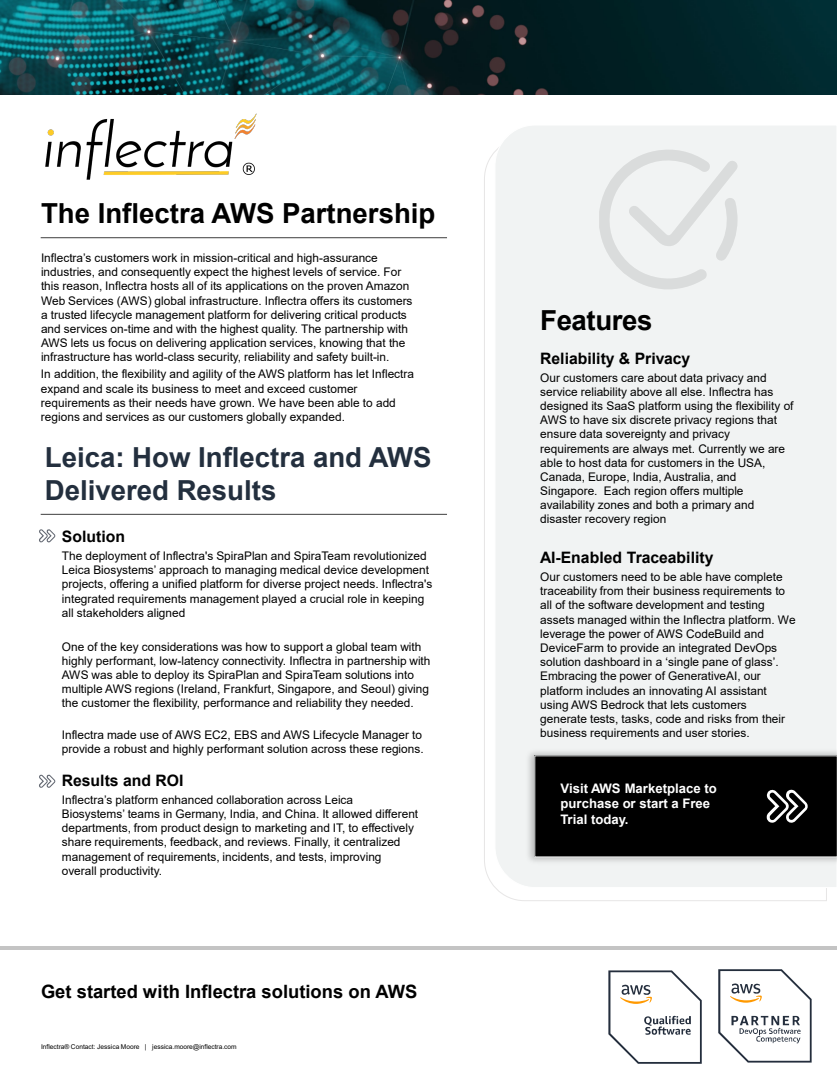
<style>
.page{position:relative;width:837px;height:1083px;background:#fff}
.page>*{position:absolute;margin:0;border:0;box-sizing:border-box;transform-origin:0 0}
.t1{font:700 27.65px/33.2px "Arial";color:#232f3e}
.t2{font:700 27.65px "Arial";color:#000}
.t3{font:700 18.38px "Arial";color:#000}
.t4{font:700 15.75px "Arial";color:#000}
.t5{font:700 13.12px/15.8px "Arial";letter-spacing:.005em;color:#fff}
.t6{font:11.9px/14.2px "Arial";color:#000}
.t7{font:6.65px "Arial";color:#000}
</style>
<div class="page">
<svg style="left:484px;top:152px;width:343px;height:749px"></svg>
<div style="left:494px;top:126px;width:342px;height:762px;background:#f1f3f3"></div>
<img style="left:522px;top:745px;width:315px;height:122px">
<hr style="left:41px;top:514px;width:406px;height:1px;background:#000">
<div style="left:534px;top:755px;width:303px;height:102px;background:#000"></div>
<hr style="left:1px;top:946px;width:836px;height:3px;background:#c4c4c4">
<svg style="left:599px;top:149px;width:138px;height:140px"></svg>
<svg style="left:39px;top:529px;width:16px;height:13px"></svg>
<svg style="left:39px;top:774px;width:16px;height:14px"></svg>
<hr style="left:41px;top:238px;width:406px;height:1px;background:#000">
<img style="left:0;top:0;width:837px;height:94px">
<svg style="left:718px;top:969px;width:93px;height:93px"></svg>
<svg style="left:608px;top:970px;width:94px;height:94px"></svg>
<img style="left:45px;top:113px;width:212px;height:67px">
<p class="t2" style="left:41px;top:194px;width:396px">The Inflectra AWS Partnership</p>
<p class="t6" style="left:41px;top:251px;width:373px">Inflectra’s customers work in mission-critical and high-assurance industries, and consequently expect the highest levels of service. For this reason, Inflectra hosts all of its applications on the proven Amazon Web Services (AWS) global infrastructure. Inflectra offers its customers a trusted lifecycle management platform for delivering critical products and services on-time and with the highest quality. The partnership with AWS lets us focus on delivering application services, knowing that the infrastructure has world-class security, reliability and safety built-in.</p>
<p class="t6" style="left:41px;top:367px;width:375px">In addition, the flexibility and agility of the AWS platform has let Inflectra expand and scale its business to meet and exceed customer requirements as their needs have grown. We have been able to add regions and services as our customers globally expanded.</p>
<p class="t1" style="left:45px;top:441px;width:388px">Leica: How Inflectra and AWS<br>Delivered Results</p>
<p class="t4" style="left:62px;top:525px;width:65px">Solution</p>
<p class="t6" style="left:62px;top:549px;width:372px">The deployment of Inflectra's SpiraPlan and SpiraTeam revolutionized Leica Biosystems’ approach to managing medical device development projects, offering a unified platform for diverse project needs. Inflectra's integrated requirements management played a crucial role in keeping all stakeholders aligned</p>
<p class="t6" style="left:62px;top:639px;width:370px">One of the key considerations was how to support a global team with highly performant, low-latency connectivity. Inflectra in partnership with AWS was able to deploy its SpiraPlan and SpiraTeam solutions into multiple AWS regions (Ireland, Frankfurt, Singapore, and Seoul) giving the customer the flexibility, performance and reliability they needed.</p>
<p class="t6" style="left:62px;top:727px;width:363px">Inflectra made use of AWS EC2, EBS and AWS Lifecycle Manager to provide a robust and highly performant solution across these regions.</p>
<p class="t4" style="left:62px;top:769px;width:123px">Results and ROI</p>
<p class="t6" style="left:62px;top:792px;width:358px">Inflectra’s platform enhanced collaboration across Leica Biosystems’ teams in Germany, India, and China. It allowed different departments, from product design to marketing and IT, to effectively share requirements, feedback, and reviews. Finally, it centralized management of requirements, incidents, and tests, improving overall productivity.</p>
<p class="t3" style="left:41px;top:979px;width:378px">Get started with Inflectra solutions on AWS</p>
<p class="t7" style="left:41px;top:1042px;width:197px">Inflectra® Contact: Jessica Moore | jessica.moore@inflectra.com</p>
<p class="t2" style="left:540px;top:301px;width:114px">Features</p>
<p class="t4" style="left:540px;top:347px;width:152px">Reliability &amp; Privacy</p>
<p class="t6" style="left:540px;top:370px;width:255px">Our customers care about data privacy and service reliability above all else. Inflectra has designed its SaaS platform using the flexibility of AWS to have six discrete privacy regions that ensure data sovereignty and privacy requirements are always met. Currently we are able to host data for customers in the USA, Canada, Europe, India, Australia, and Singapore. Each region offers multiple availability zones and both a primary and disaster recovery region</p>
<p class="t4" style="left:540px;top:547px;width:175px">AI-Enabled Traceability</p>
<p class="t6" style="left:540px;top:570px;width:257px">Our customers need to be able have complete traceability from their business requirements to all of the software development and testing assets managed within the Inflectra platform. We leverage the power of AWS CodeBuild and DeviceFarm to provide an integrated DevOps solution dashboard in a ‘single pane of glass’.<br>Embracing the power of GenerativeAI, our platform includes an innovating AI assistant using AWS Bedrock that lets customers generate tests, tasks, code and risks from their business requirements and user stories.</p>
<p class="t5" style="left:560px;top:780px;width:158px">Visit AWS Marketplace to purchase or start a Free<br>Trial today.</p>
</div>
